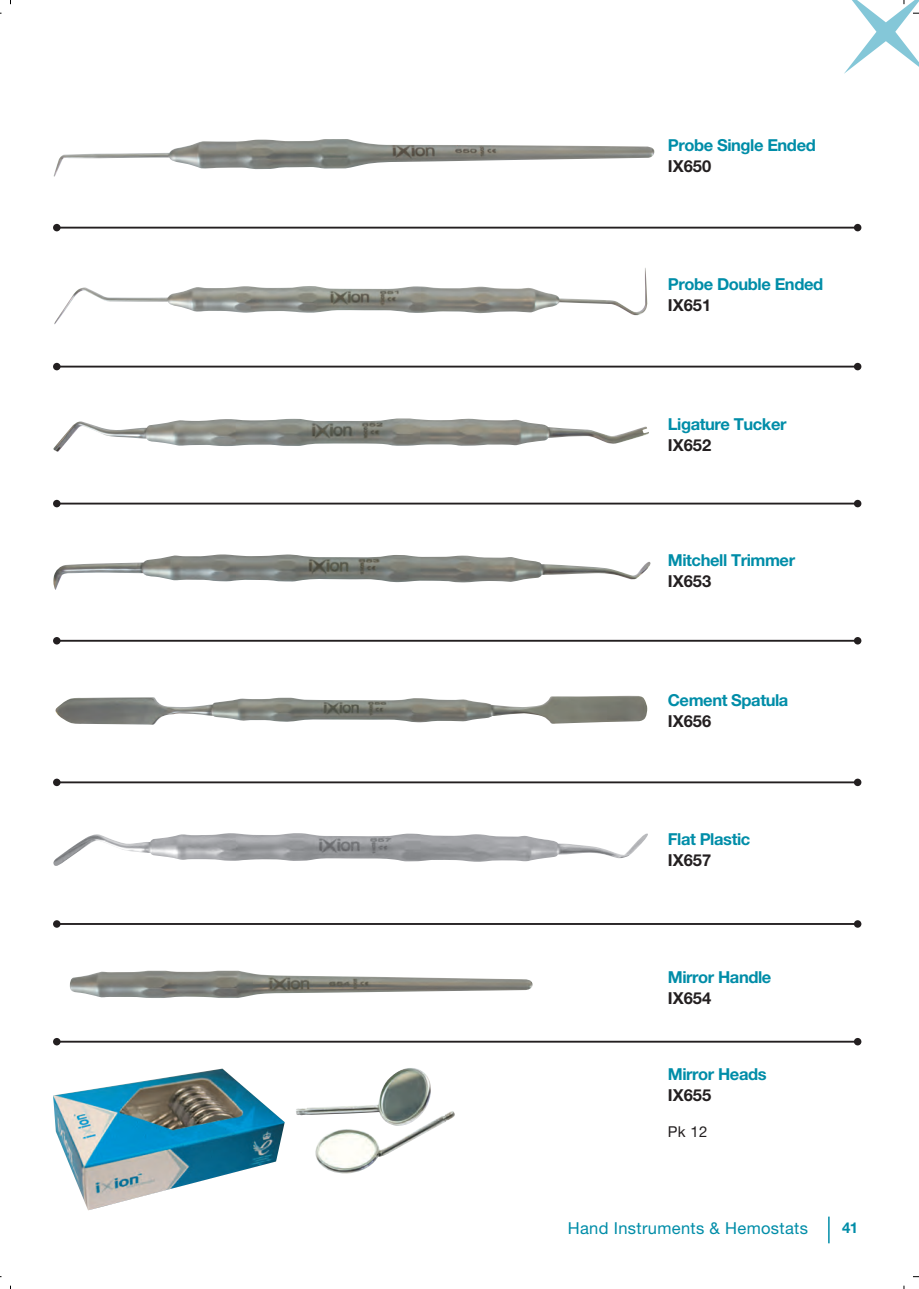
<style>
.page{position:relative;width:919px;height:1289px;background:#fff}
.page>*{position:absolute;margin:0;border:0;box-sizing:border-box;transform-origin:0 0}
.t1{font:700 16.5px "Helvetica Neue LT Pro";letter-spacing:-.025em;color:#008da8}
.t2{font:700 16.5px "Helvetica Neue LT Pro";color:#231f20}
.t3{font:16.5px "Helvetica Neue LT Pro";letter-spacing:.02em;color:#008da8}
.t4{font:16.5px "Gotham";letter-spacing:.02em;color:#008da8}
.t5{font:15px "Helvetica Neue LT Pro";color:#231f20}
.t6{font:700 15px "Helvetica Neue LT Pro";color:#008da8}
</style>
<div class="page">
<svg style="left:828px;top:1216px;width:1px;height:27px"></svg>
<img style="left:54px;top:268px;width:593px;height:56px">
<hr style="left:57px;top:640px;width:800px;height:1px;background:#231f20">
<div style="left:53px;top:637px;width:8px;height:7px;background:#231f20;border-radius:50%"></div>
<div style="left:853px;top:637px;width:8px;height:7px;background:#231f20;border-radius:50%"></div>
<img style="left:296px;top:1068px;width:159px;height:105px">
<hr style="left:57px;top:365px;width:800px;height:2px;background:#231f20">
<div style="left:53px;top:363px;width:8px;height:7px;background:#231f20;border-radius:50%"></div>
<div style="left:853px;top:363px;width:8px;height:7px;background:#231f20;border-radius:50%"></div>
<hr style="left:57px;top:502px;width:800px;height:2px;background:#231f20">
<div style="left:53px;top:500px;width:8px;height:7px;background:#231f20;border-radius:50%"></div>
<div style="left:853px;top:500px;width:8px;height:7px;background:#231f20;border-radius:50%"></div>
<hr style="left:57px;top:227px;width:800px;height:1px;background:#231f20">
<div style="left:53px;top:224px;width:8px;height:7px;background:#231f20;border-radius:50%"></div>
<div style="left:853px;top:224px;width:8px;height:7px;background:#231f20;border-radius:50%"></div>
<hr style="left:57px;top:923px;width:800px;height:1px;background:#231f20">
<div style="left:53px;top:920px;width:8px;height:7px;background:#231f20;border-radius:50%"></div>
<div style="left:853px;top:920px;width:8px;height:7px;background:#231f20;border-radius:50%"></div>
<hr style="left:57px;top:781px;width:800px;height:2px;background:#231f20">
<div style="left:53px;top:778px;width:8px;height:8px;background:#231f20;border-radius:50%"></div>
<svg style="left:853px;top:778px;width:8px;height:8px"></svg>
<hr style="left:57px;top:1040px;width:800px;height:2px;background:#231f20">
<div style="left:53px;top:1037px;width:8px;height:8px;background:#231f20;border-radius:50%"></div>
<svg style="left:853px;top:1037px;width:8px;height:8px"></svg>
<img style="left:53px;top:1068px;width:232px;height:142px">
<img style="left:54px;top:139px;width:600px;height:38px">
<img style="left:53px;top:418px;width:596px;height:33px">
<img style="left:53px;top:554px;width:597px;height:36px">
<img style="left:55px;top:695px;width:592px;height:29px">
<img style="left:53px;top:833px;width:595px;height:33px">
<img style="left:70px;top:970px;width:462px;height:28px">
<svg style="left:844px;top:0;width:75px;height:74px"></svg>
<p class="t1" style="left:667px;top:135px;width:149px">Probe Single Ended</p>
<p class="t2" style="left:667px;top:156px;width:45px">IX650</p>
<p class="t1" style="left:667px;top:274px;width:157px">Probe Double Ended</p>
<p class="t2" style="left:667px;top:295px;width:45px">IX651</p>
<p class="t1" style="left:667px;top:414px;width:120px">Ligature Tucker</p>
<p class="t2" style="left:667px;top:435px;width:45px">IX652</p>
<p class="t1" style="left:667px;top:550px;width:129px">Mitchell Trimmer</p>
<p class="t2" style="left:667px;top:571px;width:45px">IX653</p>
<p class="t1" style="left:667px;top:690px;width:122px">Cement Spatula</p>
<p class="t2" style="left:667px;top:711px;width:45px">IX656</p>
<p class="t1" style="left:667px;top:828px;width:84px">Flat Plastic</p>
<p class="t2" style="left:667px;top:849px;width:45px">IX657</p>
<p class="t1" style="left:667px;top:966px;width:105px">Mirror Handle</p>
<p class="t2" style="left:667px;top:987px;width:45px">IX654</p>
<p class="t1" style="left:667px;top:1063px;width:100px">Mirror Heads</p>
<p class="t2" style="left:667px;top:1084px;width:45px">IX655</p>
<p class="t5" style="left:667px;top:1122px;width:41px">Pk 12</p>
<p class="t3" style="left:568px;top:1217px;width:241px">Hand Instruments &amp; Hemostats</p>
<p class="t4" style="left:697px;top:1219px;width:105px">rbservice.eu</p>
<p class="t6" style="left:842px;top:1218px;width:18px">41</p>
</div>
